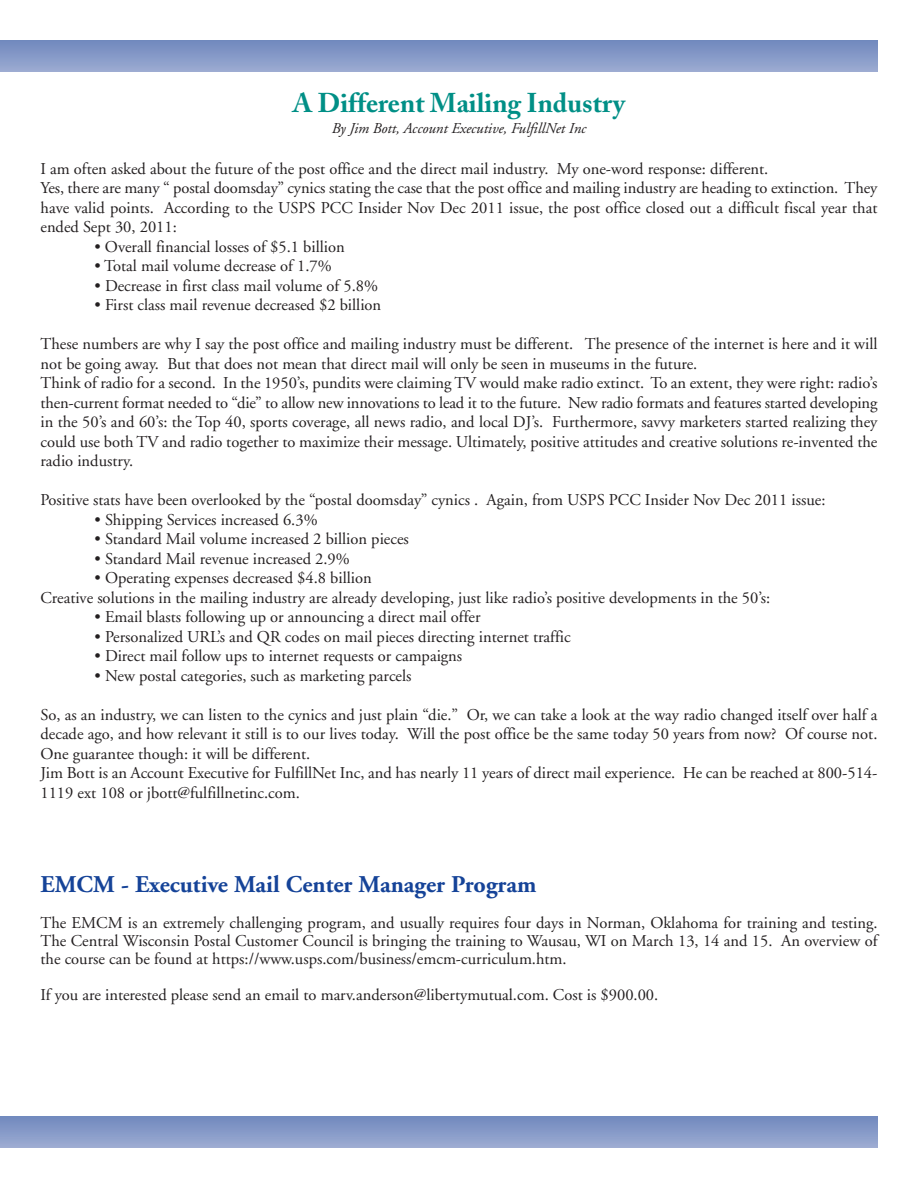
<style>
.page{position:relative;width:918px;height:1188px;background:#fff}
.page>*{position:absolute;margin:0;border:0;box-sizing:border-box;transform-origin:0 0}
.t1{font:700 27px "Adobe Caslon";color:#008f86}
.t2{font:700 24px "Adobe Garamond";color:#154398}
.t3{font:16.5px/19.5px "Adobe Garamond";color:#231f20}
.t4{font:italic 15px "Adobe Garamond";color:#231f20}
</style>
<div class="page">
<div style="left:0;top:1116px;width:878px;height:32px;background:linear-gradient(to bottom,#7188be,#9cabd1)"></div>
<div style="left:0;top:40px;width:878px;height:32px;background:linear-gradient(to bottom,#7088be,#9baad1)"></div>
<h1 class="t1" style="left:293px;top:93px;width:334px">A Different Mailing Industry</h1>
<p class="t4" style="left:332px;top:123px;width:256px">By Jim Bott, Account Executive, FulfillNet Inc</p>
<p class="t3" style="left:40px;top:160px;width:839px">I am often asked about the future of the post office and the direct mail industry. My one-word response: different.<br>Yes, there are many “ postal doomsday” cynics stating the case that the post office and mailing industry are heading to extinction. They have valid points. According to the USPS PCC Insider Nov Dec 2011 issue, the post office closed out a difficult fiscal year that ended Sept 30, 2011:</p>
<p class="t3" style="left:94px;top:238px;width:252px">• Overall financial losses of $5.1 billion</p>
<p class="t3" style="left:94px;top:258px;width:239px">• Total mail volume decrease of 1.7%</p>
<p class="t3" style="left:94px;top:277px;width:285px">• Decrease in first class mail volume of 5.8%</p>
<p class="t3" style="left:94px;top:297px;width:288px">• First class mail revenue decreased $2 billion</p>
<p class="t3" style="left:40px;top:336px;width:839px">These numbers are why I say the post office and mailing industry must be different. The presence of the internet is here and it will not be going away. But that does not mean that direct mail will only be seen in museums in the future.<br>Think of radio for a second. In the 1950’s, pundits were claiming TV would make radio extinct. To an extent, they were right: radio’s then-current format needed to “die” to allow new innovations to lead it to the future. New radio formats and features started developing in the 50’s and 60’s: the Top 40, sports coverage, all news radio, and local DJ’s. Furthermore, savvy marketers started realizing they could use both TV and radio together to maximize their message. Ultimately, positive attitudes and creative solutions re-invented the radio industry.</p>
<p class="t3" style="left:40px;top:492px;width:787px">Positive stats have been overlooked by the “postal doomsday” cynics . Again, from USPS PCC Insider Nov Dec 2011 issue:</p>
<p class="t3" style="left:94px;top:511px;width:225px">• Shipping Services increased 6.3%</p>
<p class="t3" style="left:94px;top:531px;width:316px">• Standard Mail volume increased 2 billion pieces</p>
<p class="t3" style="left:94px;top:550px;width:257px">• Standard Mail revenue increased 2.9%</p>
<p class="t3" style="left:40px;top:570px;width:731px;text-indent:54px">• Operating expenses decreased $4.8 billion<br>Creative solutions in the mailing industry are already developing, just like radio’s positive developments in the 50’s:</p>
<p class="t3" style="left:94px;top:609px;width:388px">• Email blasts following up or announcing a direct mail offer</p>
<p class="t3" style="left:94px;top:628px;width:478px">• Personalized URL’s and QR codes on mail pieces directing internet traffic</p>
<p class="t3" style="left:94px;top:648px;width:369px">• Direct mail follow ups to internet requests or campaigns</p>
<p class="t3" style="left:94px;top:667px;width:319px">• New postal categories, such as marketing parcels</p>
<p class="t3" style="left:40px;top:706px;width:839px">So, as an industry, we can listen to the cynics and just plain “die.” Or, we can take a look at the way radio changed itself over half a decade ago, and how relevant it still is to our lives today. Will the post office be the same today 50 years from now? Of course not.<br>One guarantee though: it will be different.<br>Jim Bott is an Account Executive for FulfillNet Inc, and has nearly 11 years of direct mail experience. He can be reached at 800-514- 1119 ext 108 or jbott@fulfillnetinc.com.</p>
<h2 class="t2" style="left:40px;top:875px;width:497px">EMCM - Executive Mail Center Manager Program</h2>
<p class="t3" style="left:40px;top:916px;width:839px;line-height:18px;text-align:justify">The EMCM is an extremely challenging program, and usually requires four days in Norman, Oklahoma for training and testing.<br>The Central Wisconsin Postal Customer Council is bringing the training to Wausau, WI on March 13, 14 and 15. An overview of the course can be found at https://www.usps.com/business/emcm-curriculum.htm.</p>
<p class="t3" style="left:40px;top:987px;width:619px">If you are interested please send an email to marv.anderson@libertymutual.com. Cost is $900.00.</p>
</div>
